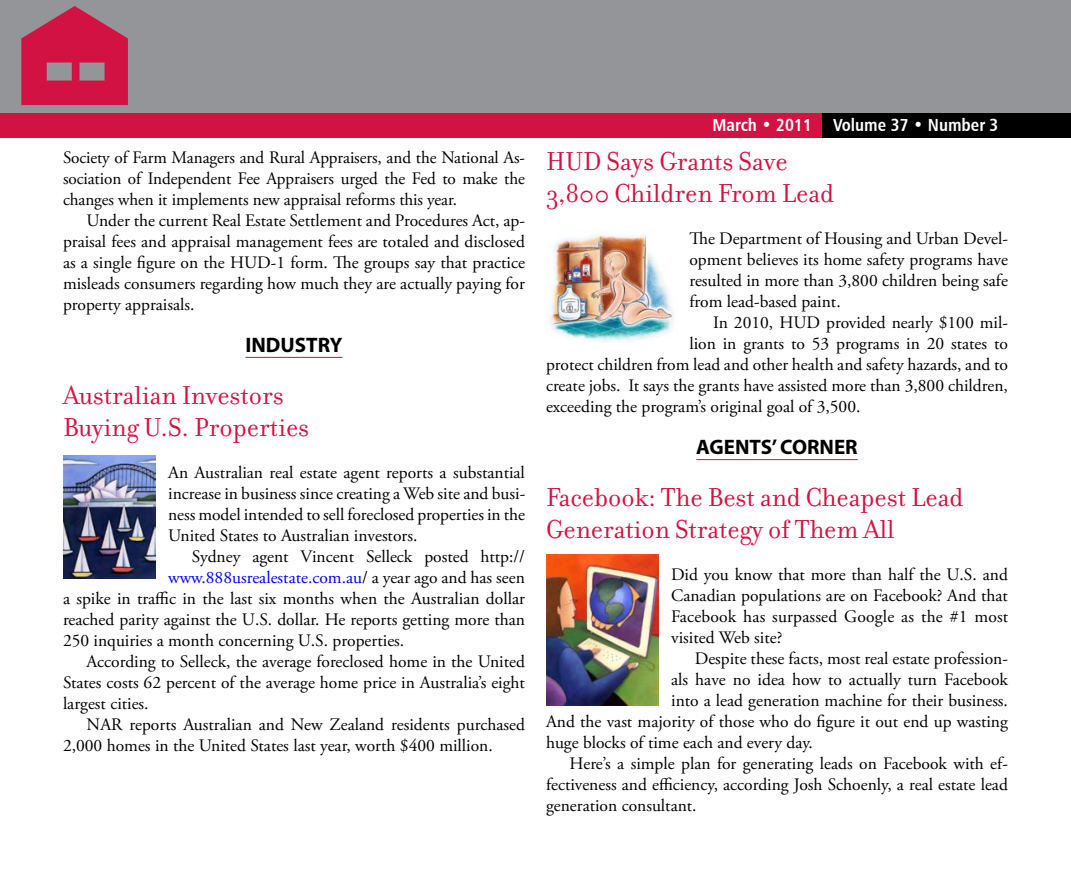
<style>
.page{position:relative;width:1071px;height:882px;background:#fff}
.page>*{position:absolute;margin:0;border:0;box-sizing:border-box;transform-origin:0 0}
.t1{font:28px/31.5px "Filosofia";color:#d21242}
.t2{font:700 21px "Myriad Pro";color:#000}
.t3{font:17.5px/21px "Adobe Garamond Pro";color:#000;text-align:justify}
.t4{font:17.5px "Adobe Garamond Pro";color:#00f}
.t5{font:17.5px "Humanist 777 BT Bold Condensed B";color:#fff}
.s1{color:#000}
</style>
<div class="page">
<div style="left:0;top:0;width:1071px;height:138px;background:#939598"></div>
<div style="left:693px;top:113px;width:378px;height:25px;background:#000"></div>
<div style="left:0;top:113px;width:822px;height:25px;background:#d21242"></div>
<svg style="left:21px;top:6px;width:107px;height:99px"></svg>
<hr style="left:246px;top:357px;width:96px;height:1px;background:#d21242">
<hr style="left:696px;top:459px;width:162px;height:1px;background:#d21242">
<img style="left:63px;top:455px;width:93px;height:124px">
<img style="left:549px;top:234px;width:125px;height:107px">
<img style="left:546px;top:555px;width:113px;height:150px">
<p class="t3" style="left:63px;top:147px;width:464px">Society of Farm Managers and Rural Appraisers, and the National As&shy;sociation of Independent Fee Appraisers urged the Fed to make the changes when it implements new appraisal reforms this year.</p>
<p class="t3" style="left:63px;top:210px;width:464px;text-indent:24px">Under the current Real Estate Settlement and Procedures Act, ap&shy;praisal fees and appraisal management fees are totaled and disclosed as a single figure on the HUD-1 form. The groups say that practice misleads consumers regarding how much they are actually paying for property appraisals.</p>
<p class="t2" style="left:246px;top:333px;width:98px">INDUSTRY</p>
<h1 class="t1" style="left:63px;top:380px;width:248px">Australian Investors<br>Buying U.S. Properties</h1>
<p class="t3" style="left:168px;top:462px;width:359px">An Australian real estate agent reports a substantial increase in business since creating a Web site and busi&shy;ness model intended to sell foreclosed properties in the United States to Australian investors.</p>
<p class="t3" style="left:192px;top:546px;width:335px">Sydney agent Vincent Selleck posted http://</p>
<p class="t4" style="left:168px;top:567px;width:358px">www.888usrealestate.com.au<span class="s1">/ a year ago and has seen</span></p>
<p class="t3" style="left:63px;top:588px;width:463px">a spike in traffic in the last six months when the Australian dollar</p>
<p class="t3" style="left:63px;top:609px;width:464px">reached parity against the U.S. dollar. He reports getting more than</p>
<p class="t3" style="left:63px;top:630px;width:343px">250 inquiries a month concerning U.S. properties.</p>
<p class="t3" style="left:87px;top:651px;width:440px">According to Selleck, the average foreclosed home in the United</p>
<p class="t3" style="left:63px;top:672px;width:463px">States costs 62 percent of the average home price in Australia’s eight</p>
<p class="t3" style="left:63px;top:693px;width:87px">largest cities.</p>
<p class="t3" style="left:87px;top:714px;width:440px">NAR reports Australian and New Zealand residents purchased</p>
<p class="t3" style="left:63px;top:735px;width:431px">2,000 homes in the United States last year, worth $400 million.</p>
<p class="t5" style="left:712px;top:114px;width:288px">March • 2011 Volume 37 • Number 3</p>
<h1 class="t1" style="left:546px;top:146px;width:290px">HUD Says Grants Save<br>3,800 Children From Lead</h1>
<p class="t3" style="left:689px;top:229px;width:320px">The Department of Housing and Urban Devel&shy;opment believes its home safety programs have resulted in more than 3,800 children being safe from lead-based paint.</p>
<p class="t3" style="left:713px;top:313px;width:296px">In 2010, HUD provided nearly $100 mil-</p>
<p class="t3" style="left:689px;top:334px;width:320px">lion in grants to 53 programs in 20 states to</p>
<p class="t3" style="left:546px;top:355px;width:463px">protect children from lead and other health and safety hazards, and to</p>
<p class="t3" style="left:546px;top:376px;width:463px">create jobs. It says the grants have assisted more than 3,800 children,</p>
<p class="t3" style="left:546px;top:397px;width:316px">exceeding the program’s original goal of 3,500.</p>
<p class="t2" style="left:696px;top:435px;width:163px">AGENTS’ CORNER</p>
<h1 class="t1" style="left:546px;top:482px;width:419px">Facebook: The Best and Cheapest Lead<br>Generation Strategy of Them All</h1>
<p class="t3" style="left:671px;top:565px;width:339px">Did you know that more than half the U.S. and Canadian populations are on Facebook? And that Facebook has surpassed Google as the #1 most visited Web site?</p>
<p class="t3" style="left:695px;top:649px;width:315px">Despite these facts, most real estate profession-</p>
<p class="t3" style="left:671px;top:670px;width:338px">als have no idea how to actually turn Facebook</p>
<p class="t3" style="left:671px;top:691px;width:338px">into a lead generation machine for their business.</p>
<p class="t3" style="left:546px;top:712px;width:463px">And the vast majority of those who do figure it out end up wasting</p>
<p class="t3" style="left:546px;top:733px;width:268px">huge blocks of time each and every day.</p>
<p class="t3" style="left:570px;top:754px;width:440px">Here’s a simple plan for generating leads on Facebook with ef-</p>
<p class="t3" style="left:546px;top:775px;width:463px">fectiveness and efficiency, according Josh Schoenly, a real estate lead</p>
<p class="t3" style="left:546px;top:796px;width:152px">generation consultant.</p>
</div>
